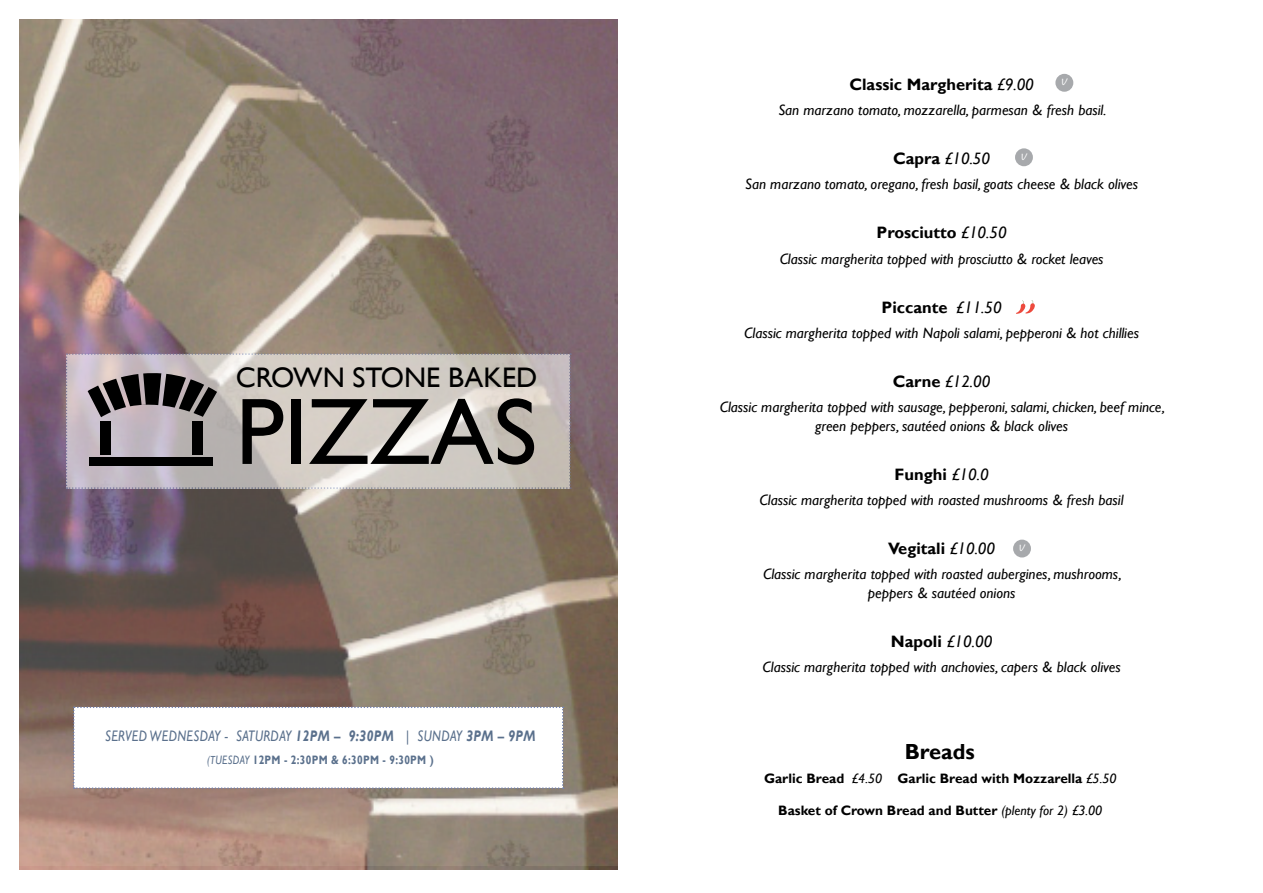
<style>
.page{position:relative;width:1263px;height:893px;background:#fff}
.page>*{position:absolute;margin:0;border:0;box-sizing:border-box;transform-origin:0 0}
.menu_item_header_-_p{font:94.8px "Gill Sans";color:#000}
.menu_item_header_-_p-2{font:28.2px "Gill Sans";color:#000}
.menu_item_header_-_p-3{font:700 21.75px "Gill Sans";color:#000}
.menu_item_header_-_p-4{font:700 16.5px "Gill Sans";color:#000}
.menu_item_header_-_p-5{font:italic 16.5px "Gill Sans";color:#000}
.HEADER_2_BLUE_BLOOD{font:italic 15.3px "Gill Sans";letter-spacing:.03em;color:#5a708c;scale:.84 1}
.menu_item_discriptio{font:italic 15px/19.6px "Gill Sans";color:#000;text-align:center}
.menu_item_discriptio-2{font:700 13.65px "Gill Sans";color:#000}
.HEADER_2_BLUE_BLOOD-2{font:700 12.15px "Gill Sans";letter-spacing:.03em;color:#5a708c;scale:.84 1}
.t1{font:9.15px "MV Boli";color:#fff}
.s1{font-weight:700}
.s2{font-weight:400;font-style:italic;font-size:11.7px}
.s3{font-weight:400;font-style:italic}
.s4{font-weight:700;font-style:normal}
</style>
<div class="page">
<img style="left:19px;top:19px;width:598px;height:846px">
<svg style="left:73px;top:707px;width:491px;height:82px"></svg>
<svg style="left:66px;top:353px;width:505px;height:136px;background:#beb8b5"></svg>
<div style="left:1013px;top:540px;width:18px;height:17px;background:#a7a9ac;border-radius:50%"></div>
<div style="left:1015px;top:148px;width:18px;height:18px;background:#a7a9ac;border-radius:50%"></div>
<div style="left:1055px;top:74px;width:18px;height:18px;background:#a7a9ac;border-radius:50%"></div>
<svg style="left:1016px;top:300px;width:19px;height:14px"></svg>
<p class="menu_item_header_-_p-2" style="left:236px;top:362px;width:303px">CROWN STONE BAKED</p>
<p class="menu_item_header_-_p" style="left:236px;top:377px;width:303px">PIZZAS</p>
<p class="HEADER_2_BLUE_BLOOD" style="left:105px;top:727px;width:514px">SERVED WEDNESDAY - SATURDAY <span class="s1">12PM – 9:30PM</span> | SUNDAY <span class="s1">3PM – 9PM</span></p>
<p class="HEADER_2_BLUE_BLOOD-2" style="left:207px;top:752px;width:271px"><span class="s2">(T</span><span class="s3">UESDAY</span> 12PM - 2:30PM &amp; 6:30PM - 9:30PM )</p>
<p class="menu_item_header_-_p-4" style="left:849px;top:74px;width:186px">Classic Margherita <span class="s3">£9.00</span></p>
<p class="menu_item_discriptio" style="left:778px;top:100px;width:329px">San marzano tomato, mozzarella, parmesan &amp; fresh basil.</p>
<p class="menu_item_header_-_p-5" style="left:893px;top:149px;width:99px"><span class="s4">Capra</span> £10.50</p>
<p class="menu_item_discriptio" style="left:745px;top:175px;width:394px">San marzano tomato, oregano, fresh basil, goats cheese &amp; black olives</p>
<p class="menu_item_header_-_p-4" style="left:876px;top:223px;width:132px">Prosciutto <span class="s3">£10.50</span></p>
<p class="menu_item_discriptio" style="left:780px;top:249px;width:325px">Classic margherita topped with prosciutto &amp; rocket leaves</p>
<p class="menu_item_header_-_p-4" style="left:881px;top:297px;width:122px">Piccante <span class="s3">£11.50</span></p>
<p class="menu_item_discriptio" style="left:744px;top:324px;width:396px">Classic margherita topped with Napoli salami, pepperoni &amp; hot chillies</p>
<p class="menu_item_header_-_p-5" style="left:893px;top:372px;width:99px"><span class="s4">Carne</span> £12.00</p>
<p class="menu_item_discriptio" style="left:720px;top:397px;width:447px">Classic margherita topped with sausage, pepperoni, salami, chicken, beef mince, green peppers, sautéed onions &amp; black olives</p>
<p class="menu_item_header_-_p-4" style="left:895px;top:464px;width:96px">Funghi <span class="s3">£10.0</span></p>
<p class="menu_item_discriptio" style="left:760px;top:490px;width:365px">Classic margherita topped with roasted mushrooms &amp; fresh basil</p>
<p class="menu_item_header_-_p-4" style="left:888px;top:539px;width:109px">Vegitali <span class="s3">£10.00</span></p>
<p class="menu_item_discriptio" style="left:763px;top:564px;width:360px">Classic margherita topped with roasted aubergines, mushrooms, peppers &amp; sautéed onions</p>
<p class="menu_item_header_-_p-4" style="left:891px;top:631px;width:103px">Napoli <span class="s3">£10.00</span></p>
<p class="menu_item_discriptio" style="left:762px;top:657px;width:360px">Classic margherita topped with anchovies, capers &amp; black olives</p>
<p class="t1" style="left:1061px;top:76px;width:8px">V</p>
<p class="t1" style="left:1020px;top:150px;width:8px">V</p>
<p class="t1" style="left:1018px;top:542px;width:8px">V</p>
<p class="menu_item_header_-_p-3" style="left:905px;top:738px;width:72px">Breads</p>
<p class="menu_item_discriptio-2" style="left:764px;top:770px;width:354px">Garlic Bread <span class="s3">£4.50</span> Garlic Bread with Mozzarella <span class="s3">£5.50</span></p>
<p class="menu_item_discriptio-2" style="left:778px;top:802px;width:326px">Basket of Crown Bread and Butter <span class="s3">(plenty for 2) £3.00</span></p>
</div>
